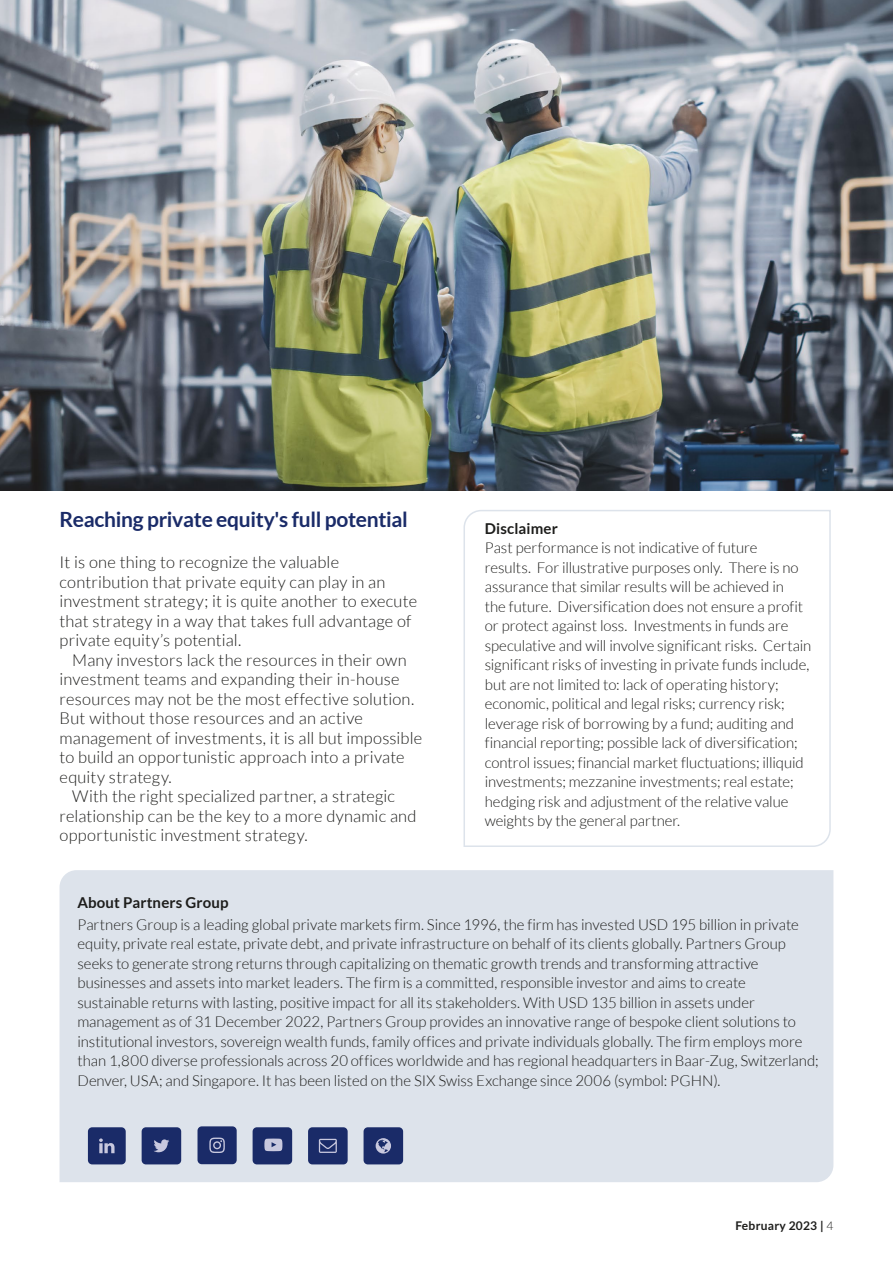
<style>
.page{position:relative;width:893px;height:1263px;background:#fff}
.page>*{position:absolute;margin:0;border:0;box-sizing:border-box;transform-origin:0 0}
.t1{font:700 21px "Lato";letter-spacing:-.015em;color:#1a2b68}
.t2{font:300 16.5px/19.5px "Lato";letter-spacing:.01em;color:#1d1d1b}
.t3{font:300 15px/19.5px "Lato";letter-spacing:-.005em;color:#1d1d1b}
.t4{font:700 15px "Lato";letter-spacing:.01em;color:#1d1d1b}
.t5{font:700 12px "Lato";letter-spacing:.02em;color:#1d1d1b}
.s1{font-weight:300}
</style>
<div class="page">
<svg style="left:463px;top:510px;width:368px;height:337px"></svg>
<div style="left:60px;top:870px;width:773px;height:312px;background:#dde3eb"></div>
<div style="left:142px;top:1127px;width:39px;height:37px;background:#1a2b68;border-radius:4px"></div>
<div style="left:198px;top:1126px;width:39px;height:38px;background:#1a2b68;border-radius:4px"></div>
<div style="left:253px;top:1127px;width:39px;height:37px;background:#1a2b68;border-radius:4px"></div>
<div style="left:308px;top:1127px;width:40px;height:37px;background:#1a2b68;border-radius:4px"></div>
<div style="left:364px;top:1127px;width:39px;height:37px;background:#1a2b68;border-radius:4px"></div>
<div style="left:88px;top:1127px;width:38px;height:37px;background:#1a2b68;border-radius:4px"></div>
<svg style="left:99px;top:1138px;width:16px;height:15px"></svg>
<svg style="left:154px;top:1139px;width:15px;height:13px"></svg>
<svg style="left:209px;top:1137px;width:16px;height:16px"></svg>
<svg style="left:264px;top:1138px;width:18px;height:13px"></svg>
<svg style="left:319px;top:1139px;width:18px;height:14px"></svg>
<svg style="left:376px;top:1138px;width:15px;height:15px"></svg>
<img style="left:0;top:0;width:893px;height:490px">
<h1 class="t1" style="left:60px;top:507px;width:350px">Reaching private equity's full potential</h1>
<p class="t2" style="left:60px;top:553px;width:359px">It is one thing to recognize the valuable contribution that private equity can play in an investment strategy; it is quite another to execute that strategy in a way that takes full advantage of private equity’s potential.</p>
<p class="t2" style="left:72px;top:650px;width:336px">Many investors lack the resources in their own</p>
<p class="t2" style="left:60px;top:670px;width:342px">investment teams and expanding their in-house</p>
<p class="t2" style="left:60px;top:689px;width:356px">resources may not be the most effective solution.</p>
<p class="t2" style="left:60px;top:709px;width:305px">But without those resources and an active</p>
<p class="t2" style="left:60px;top:728px;width:364px">management of investments, it is all but impossible</p>
<p class="t2" style="left:60px;top:748px;width:347px">to build an opportunistic approach into a private</p>
<p class="t2" style="left:60px;top:767px;width:114px">equity strategy.</p>
<p class="t2" style="left:72px;top:787px;width:324px">With the right specialized partner, a strategic</p>
<p class="t2" style="left:60px;top:806px;width:359px">relationship can be the key to a more dynamic and</p>
<p class="t2" style="left:60px;top:826px;width:250px">opportunistic investment strategy.</p>
<p class="t4" style="left:485px;top:520px;width:75px">Disclaimer</p>
<p class="t3" style="left:485px;top:538px;width:328px">Past performance is not indicative of future<br>results. For illustrative purposes only. There is no assurance that similar results will be achieved in<br>the future. Diversification does not ensure a profit or protect against loss. Investments in funds are speculative and will involve significant risks. Certain significant risks of investing in private funds include, but are not limited to: lack of operating history; economic, political and legal risks; currency risk; leverage risk of borrowing by a fund; auditing and financial reporting; possible lack of diversification; control issues; financial market fluctuations; illiquid investments; mezzanine investments; real estate; hedging risk and adjustment of the relative value weights by the general partner.</p>
<p class="t4" style="left:77px;top:894px;width:153px">About Partners Group</p>
<p class="t3" style="left:77px;top:915px;width:743px">Partners Group is a leading global private markets firm. Since 1996, the firm has invested USD 195 billion in private equity, private real estate, private debt, and private infrastructure on behalf of its clients globally. Partners Group seeks to generate strong returns through capitalizing on thematic growth trends and transforming attractive businesses and assets into market leaders. The firm is a committed, responsible investor and aims to create sustainable returns with lasting, positive impact for all its stakeholders. With USD 135 billion in assets under management as of 31 December 2022, Partners Group provides an innovative range of bespoke client solutions to institutional investors, sovereign wealth funds, family offices and private individuals globally. The firm employs more than 1,800 diverse professionals across 20 offices worldwide and has regional headquarters in Baar-Zug, Switzerland; Denver, USA; and Singapore. It has been listed on the SIX Swiss Exchange since 2006 (symbol: PGHN).</p>
<p class="t5" style="left:735px;top:1219px;width:100px">February 2023 | <span class="s1">4</span></p>
</div>
